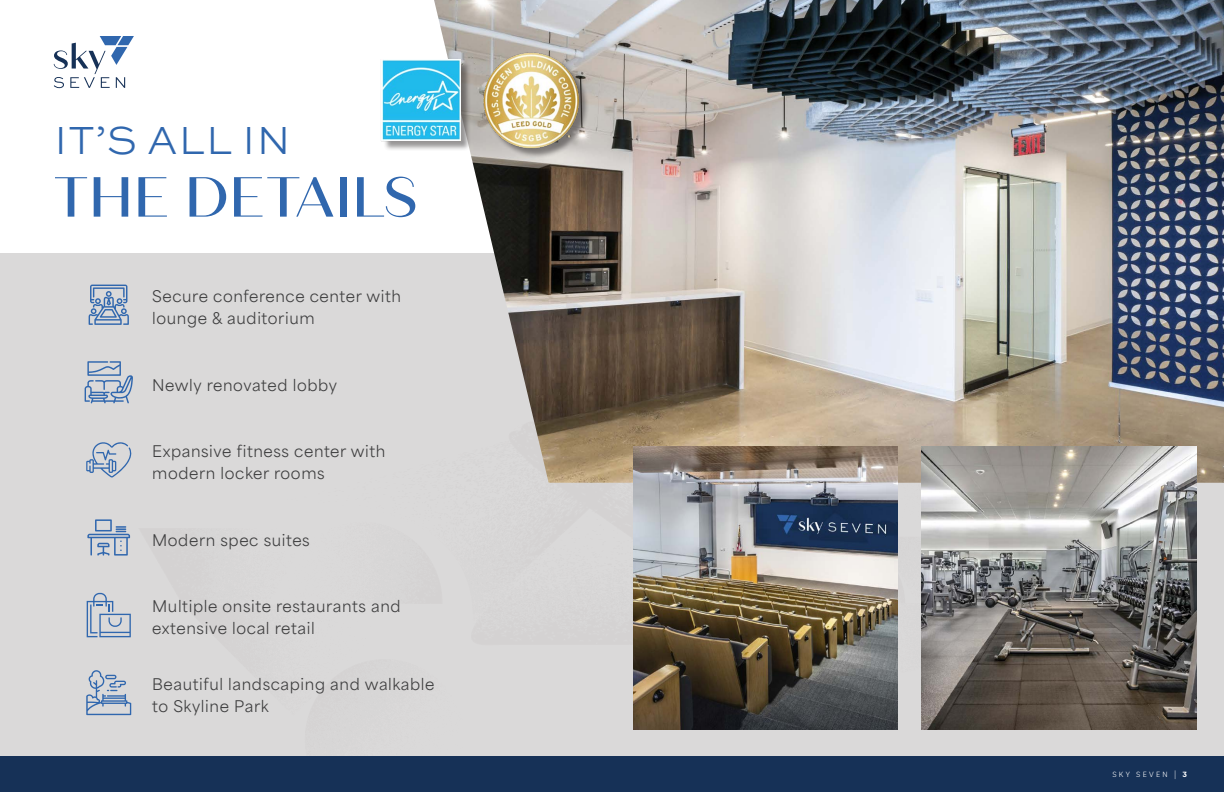
<style>
.page{position:relative;width:1224px;height:792px;background:#fff}
.page>*{position:absolute;margin:0;border:0;box-sizing:border-box;transform-origin:0 0}
.t1{font:500 56.4px "Quiche Sans";letter-spacing:.01em;color:#3067ae}
.t2{font:300 41.4px "Sweet Sans Pro";letter-spacing:.02em;color:#3067ae}
.t3{font:15.1px/22.1px "Area Normal";letter-spacing:.04em;color:#3e3e3f}
.t4{font:300 8px "Bilo";letter-spacing:.29em;color:#fff}
.s1{font-size:10px}
.s2{font-weight:700}
</style>
<div class="page">
<div style="left:0;top:253px;width:1224px;height:512px;background:#dad9d9"></div>
<div style="left:0;top:756px;width:1224px;height:36px;background:#163157"></div>
<img style="left:434px;top:0;width:790px;height:483px">
<svg style="left:89px;top:285px;width:40px;height:40px"></svg>
<svg style="left:86px;top:442px;width:46px;height:36px"></svg>
<img style="left:634px;top:446px;width:263px;height:283px">
<img style="left:922px;top:446px;width:274px;height:283px">
<svg style="left:54px;top:36px;width:80px;height:52px"></svg>
<div style="left:485px;top:54px;width:104px;height:104px;background:#231f20;opacity:.48"></div>
<img style="left:470px;top:48px;width:123px;height:103px">
<svg style="left:86px;top:670px;width:45px;height:45px"></svg>
<svg style="left:85px;top:361px;width:48px;height:43px"></svg>
<svg style="left:87px;top:593px;width:44px;height:44px"></svg>
<svg style="left:87px;top:519px;width:43px;height:37px"></svg>
<div style="left:383px;top:61px;width:88px;height:90px;background:#231f20;opacity:.47"></div>
<img style="left:382px;top:59px;width:79px;height:82px">
<p class="t2" style="left:54px;top:111px;width:238px">IT’S ALL IN</p>
<p class="t1" style="left:54px;top:164px;width:365px">THE DETAILS</p>
<p class="t3" style="left:152px;top:283px;width:250px">Secure conference center with lounge &amp; auditorium</p>
<p class="t3" style="left:152px;top:372px;width:186px">Newly renovated lobby</p>
<p class="t3" style="left:152px;top:439px;width:235px">Expansive fitness center with modern locker rooms</p>
<p class="t3" style="left:152px;top:527px;width:159px">Modern spec suites</p>
<p class="t3" style="left:152px;top:594px;width:250px">Multiple onsite restaurants and extensive local retail</p>
<p class="t3" style="left:152px;top:671px;width:284px">Beautiful landscaping and walkable to Skyline Park</p>
<p class="t4" style="left:1112px;top:769px;width:76px">SKY SEVEN <span class="s1">|</span> <span class="s2">3</span></p>
</div>
